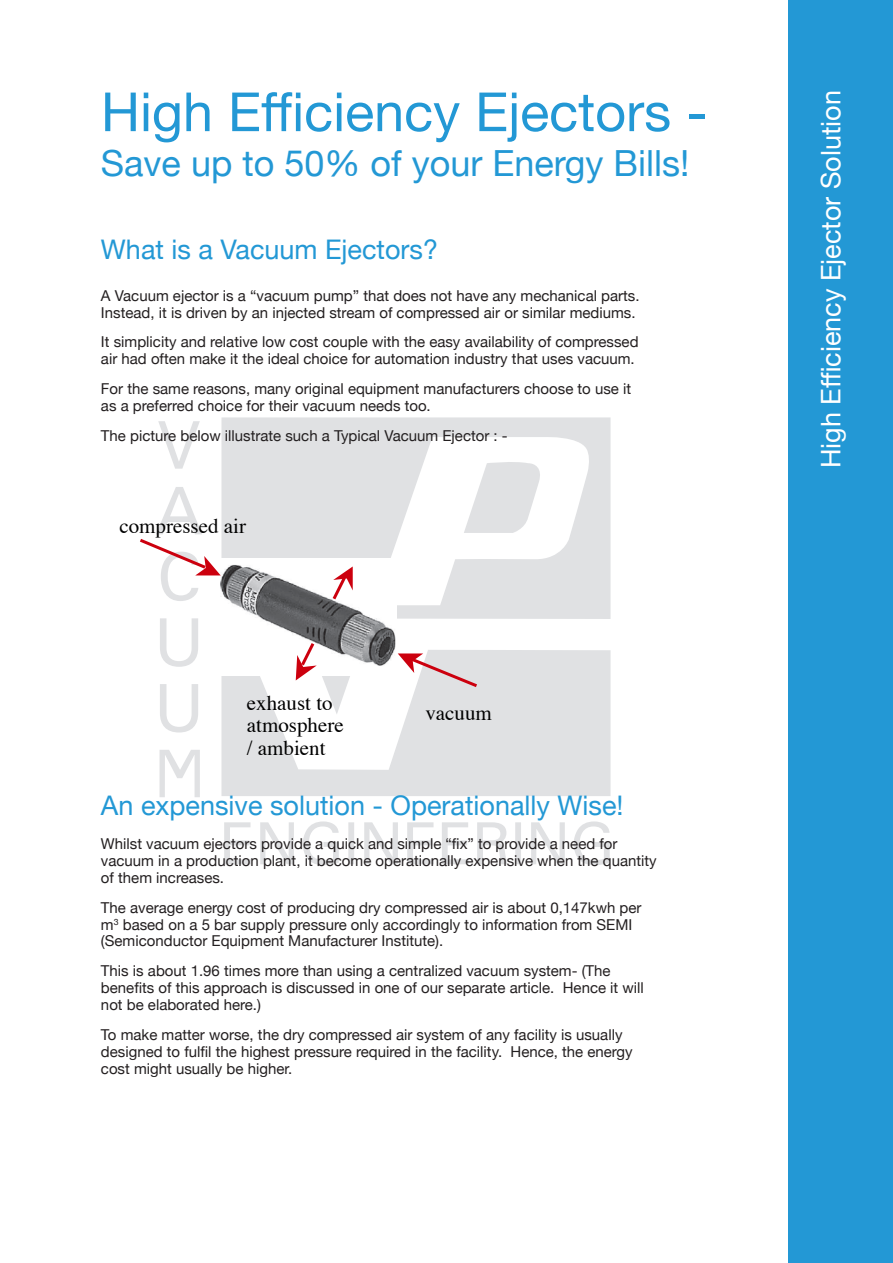
<style>
.page{position:relative;width:893px;height:1263px;background:#fff}
.page>*{position:absolute;margin:0;border:0;box-sizing:border-box;transform-origin:0 0}
.Intro_body{font:54px "Helvetica Neue";color:#2398d5}
.Intro_body-2{font:36px "Helvetica Neue";color:#2398d5}
.Intro_body-3{font:27px "Helvetica Neue";color:#2398d5}
.t1{font:27px "Helvetica Neue";color:#fff}
.t2{font:21px/22.5px "Times";color:#000}
.Captions{font:15px/17px "Helvetica Neue";color:#231f20}
</style>
<div class="page">
<svg style="left:156px;top:417px;width:455px;height:448px;fill:#e0e1e3"></svg>
<div style="left:789px;top:0;width:104px;height:1263px;background:#2398d5"></div>
<img style="left:218px;top:558px;width:179px;height:117px">
<div style="left:332px;top:567px;width:32px;height:29px;background:#fff"></div>
<svg style="left:140px;top:536px;width:81px;height:39px"></svg>
<svg style="left:398px;top:653px;width:82px;height:37px"></svg>
<svg style="left:330px;top:566px;width:23px;height:37px"></svg>
<svg style="left:296px;top:640px;width:21px;height:40px"></svg>
<p class="Intro_body" style="left:101px;top:73px;width:608px">High Efficiency Ejectors -</p>
<p class="Intro_body-2" style="left:101px;top:137px;width:590px">Save up to 50% of your Energy Bills!</p>
<p class="Intro_body-3" style="left:101px;top:230px;width:339px">What is a Vacuum Ejectors?</p>
<p class="Captions" style="left:101px;top:288px;width:540px">A Vacuum ejector is a “vacuum pump” that does not have any mechanical parts.<br>Instead, it is driven by an injected stream of compressed air or similar mediums.</p>
<p class="Captions" style="left:101px;top:334px;width:539px">It simplicity and relative low cost couple with the easy availability of compressed air had often make it the ideal choice for automation industry that uses vacuum.</p>
<p class="Captions" style="left:101px;top:381px;width:532px">For the same reasons, many original equipment manufacturers choose to use it as a preferred choice for their vacuum needs too.</p>
<p class="Captions" style="left:101px;top:428px;width:408px">The picture below illustrate such a Typical Vacuum Ejector : -</p>
<p class="t2" style="left:119px;top:513px;width:128px">compressed air</p>
<p class="t2" style="left:247px;top:690px;width:98px">exhaust to atmosphere / ambient</p>
<p class="Intro_body-3" style="left:101px;top:785px;width:524px">An expensive solution - Operationally Wise!</p>
<p class="t2" style="left:425px;top:700px;width:68px">vacuum</p>
<p class="Captions" style="left:101px;top:836px;width:557px">Whilst vacuum ejectors provide a quick and simple “fix” to provide a need for vacuum in a production plant, it become operationally expensive when the quantity of them increases.</p>
<p class="Captions" style="left:101px;top:900px;width:542px">The average energy cost of producing dry compressed air is about 0,147kwh per m<sup>3</sup> based on a 5 bar supply pressure only accordingly to information from SEMI (Semiconductor Equipment Manufacturer Institute).</p>
<p class="Captions" style="left:101px;top:963px;width:544px">This is about 1.96 times more than using a centralized vacuum system- (The benefits of this approach is discussed in one of our separate article. Hence it will not be elaborated here.)</p>
<p class="Captions" style="left:101px;top:1027px;width:533px">To make matter worse, the dry compressed air system of any facility is usually designed to fulfil the highest pressure required in the facility. Hence, the energy cost might usually be higher.</p>
<p class="t1" style="left:811px;top:468px;width:380px;rotate:-90deg">High Efficiency Ejector Solution</p>
</div>
